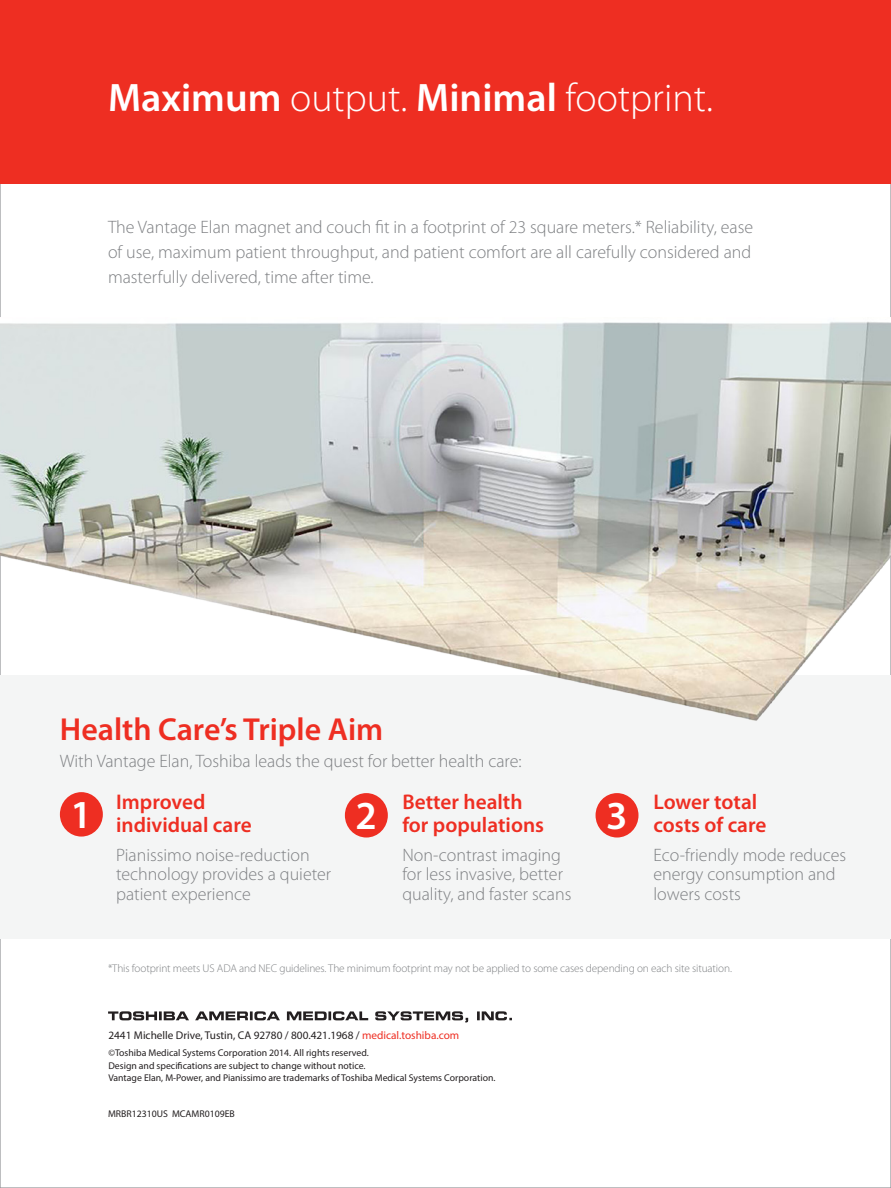
<style>
.page{position:relative;width:891px;height:1188px;background:#fff}
.page>*{position:absolute;margin:0;border:0;box-sizing:border-box;transform-origin:0 0}
.t1{font:300 39.9px "Myriad Pro";color:#fff}
.t2{font:600 39.9px "Myriad Pro";color:#fff}
.t3{font:600 31.95px "Myriad Pro";color:#ee2e22}
.t4{font:600 21.3px/23.1px "Myriad Pro";color:#ee2e22}
.t5{font:300 18px/19.6px "Myriad Pro";color:#7e8083}
.t6{font:300 11.25px "Myriad Pro";letter-spacing:-.01em;color:#7e8083}
.t7{font:11.25px "Myriad Pro";color:#231f20}
.t8{font:9.75px/12.3px "Myriad Pro";color:#231f20}
.s1{font-weight:600}
.s2{color:#ee2e22}
</style>
<div class="page">
<svg style="left:108px;top:1011px;width:404px;height:12px"></svg>
<div style="left:0;top:675px;width:891px;height:263px;background:#f4f5f5"></div>
<div style="left:60px;top:792px;width:43px;height:45px;background:#ee2e22;border-radius:50%"></div>
<div style="left:345px;top:793px;width:43px;height:45px;background:#ee2e22;border-radius:50%"></div>
<div style="left:596px;top:793px;width:43px;height:45px;background:#ee2e22;border-radius:50%"></div>
<div style="left:0;top:0;width:891px;height:184px;background:#ee2e22"></div>
<img style="left:0;top:321px;width:891px;height:400px">
<p class="t1" style="left:108px;top:74px;width:607px"><span class="s1">Maximum</span> output. <span class="s1">Minimal</span> footprint.</p>
<p class="t5" style="left:108px;top:215px;width:647px;line-height:24.6px;text-align:justify">The Vantage Elan magnet and couch fit in a footprint of 23 square meters.* Reliability, ease of use, maximum patient throughput, and patient comfort are all carefully considered and masterfully delivered, time after time.</p>
<p class="t3" style="left:60px;top:709px;width:325px">Health Care’s Triple Aim</p>
<p class="t5" style="left:60px;top:751px;width:463px">With Vantage Elan, Toshiba leads the quest for better health care:</p>
<p class="t4" style="left:116px;top:790px;width:137px">Improved individual care</p>
<p class="t5" style="left:116px;top:845px;width:217px">Pianissimo noise-reduction technology provides a quieter patient experience</p>
<p class="t4" style="left:402px;top:790px;width:143px">Better health for populations</p>
<p class="t5" style="left:402px;top:845px;width:171px">Non-contrast imaging for less invasive, better quality, and faster scans</p>
<p class="t2" style="left:71px;top:789px;width:23px">1</p>
<p class="t2" style="left:356px;top:790px;width:23px">2</p>
<p class="t2" style="left:606px;top:790px;width:23px">3</p>
<p class="t4" style="left:654px;top:790px;width:114px">Lower total costs of care</p>
<p class="t5" style="left:654px;top:845px;width:194px">Eco-friendly mode reduces energy consumption and lowers costs</p>
<p class="t6" style="left:108px;top:961px;width:625px">*This footprint meets US ADA and NEC guidelines. The minimum footprint may not be applied to some cases depending on each site situation.</p>
<p class="t7" style="left:108px;top:1029px;width:352px">2441 Michelle Drive, Tustin, CA 92780 / 800.421.1968 / <span class="s2">medical.toshiba.com</span></p>
<p class="t8" style="left:108px;top:1047px;width:389px">©Toshiba Medical Systems Corporation 2014. All rights reserved.<br>Design and specifications are subject to change without notice.<br>Vantage Elan, M-Power, and Pianissimo are trademarks of Toshiba Medical Systems Corporation.</p>
<p class="t8" style="left:108px;top:1107px;width:128px">MRBR12310US MCAMR0109EB</p>
</div>
